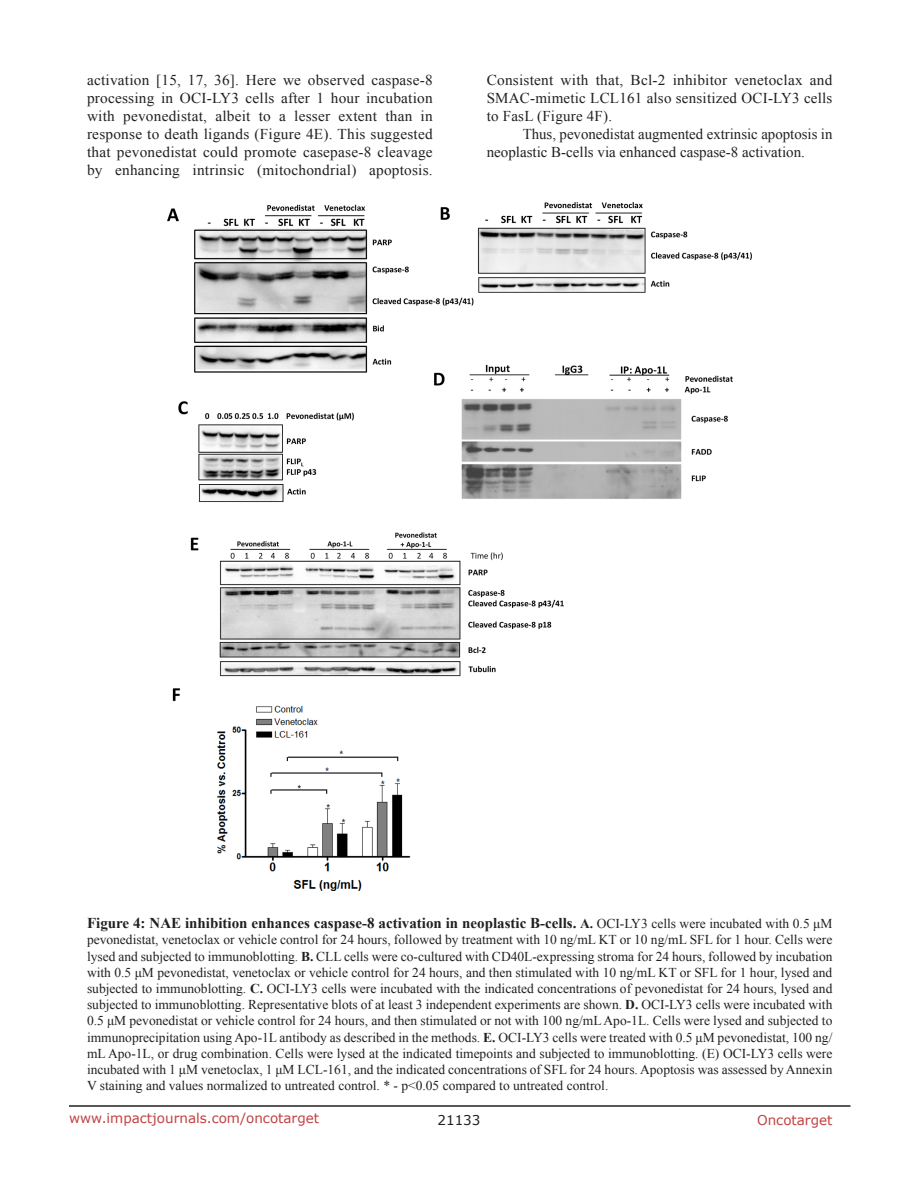
<style>
.page{position:relative;width:918px;height:1188px;background:#fff}
.page>*{position:absolute;margin:0;border:0;box-sizing:border-box;transform-origin:0 0}
.BodyText{font:15px/18px "Times New Roman";letter-spacing:.015em;color:#231f20;text-align:justify}
.figuretext{font:700 15px "Times New Roman";color:#231f20}
.figuretext-2{font:13.5px/16.2px "Times New Roman";color:#231f20;text-align:justify}
.t1{font:13.5px "Verdana";color:#c24141}
.t2{font:13.5px "Verdana";color:#231f20}
.s1{font-size:13.5px}
.s2{font-weight:400;font-size:13.5px}
.s3{font-weight:700}
</style>
<div class="page">
<hr style="left:69px;top:1105px;width:781px;height:2px;background:#231f20">
<img style="left:168px;top:202px;width:584px;height:689px">
<p class="BodyText" style="left:87px;top:71px;width:347px">activation [15, 17, 36]. Here we observed caspase-8 processing in OCI-LY3 cells after 1 hour incubation with pevonedistat, albeit to a lesser extent than in response to death ligands (Figure 4E). This suggested that pevonedistat could promote casepase-8 cleavage by enhancing intrinsic (mitochondrial) apoptosis.</p>
<p class="BodyText" style="left:487px;top:71px;width:347px">Consistent with that, Bcl-2 inhibitor venetoclax and SMAC-mimetic LCL161 also sensitized OCI-LY3 cells to FasL (Figure 4F).</p>
<p class="BodyText" style="left:487px;top:125px;width:347px;text-indent:36px">Thus, pevonedistat augmented extrinsic apoptosis in neoplastic B-cells via enhanced caspase-8 activation.</p>
<p class="figuretext" style="left:87px;top:913px;width:747px">Figure 4: NAE inhibition enhances caspase-8 activation in neoplastic B-cells. <span class="s1">A.</span> <span class="s2">OCI-LY3 cells were incubated with 0.5 μM</span></p>
<p class="figuretext-2" style="left:87px;top:932px;width:747px">pevonedistat, venetoclax or vehicle control for 24 hours, followed by treatment with 10 ng/mL KT or 10 ng/mL SFL for 1 hour. Cells were lysed and subjected to immunoblotting. <span class="s3">B.</span> CLL cells were co-cultured with CD40L-expressing stroma for 24 hours, followed by incubation with 0.5 μM pevonedistat, venetoclax or vehicle control for 24 hours, and then stimulated with 10 ng/mL KT or SFL for 1 hour, lysed and subjected to immunoblotting. <span class="s3">C.</span> OCI-LY3 cells were incubated with the indicated concentrations of pevonedistat for 24 hours, lysed and subjected to immunoblotting. Representative blots of at least 3 independent experiments are shown. <span class="s3">D.</span> OCI-LY3 cells were incubated with 0.5 μM pevonedistat or vehicle control for 24 hours, and then stimulated or not with 100 ng/mL Apo-1L. Cells were lysed and subjected to immunoprecipitation using Apo-1L antibody as described in the methods. <span class="s3">E.</span> OCI-LY3 cells were treated with 0.5 μM pevonedistat, 100 ng/ mL Apo-1L, or drug combination. Cells were lysed at the indicated timepoints and subjected to immunoblotting. (E) OCI-LY3 cells were incubated with 1 μM venetoclax, 1 μM LCL-161, and the indicated concentrations of SFL for 24 hours. Apoptosis was assessed by Annexin V staining and values normalized to untreated control. * - p&lt;0.05 compared to untreated control.</p>
<p class="t1" style="left:69px;top:1109px;width:252px">www.impactjournals.com/oncotarget</p>
<p class="t2" style="left:438px;top:1111px;width:44px">21133</p>
<p class="t1" style="left:757px;top:1111px;width:77px">Oncotarget</p>
</div>
